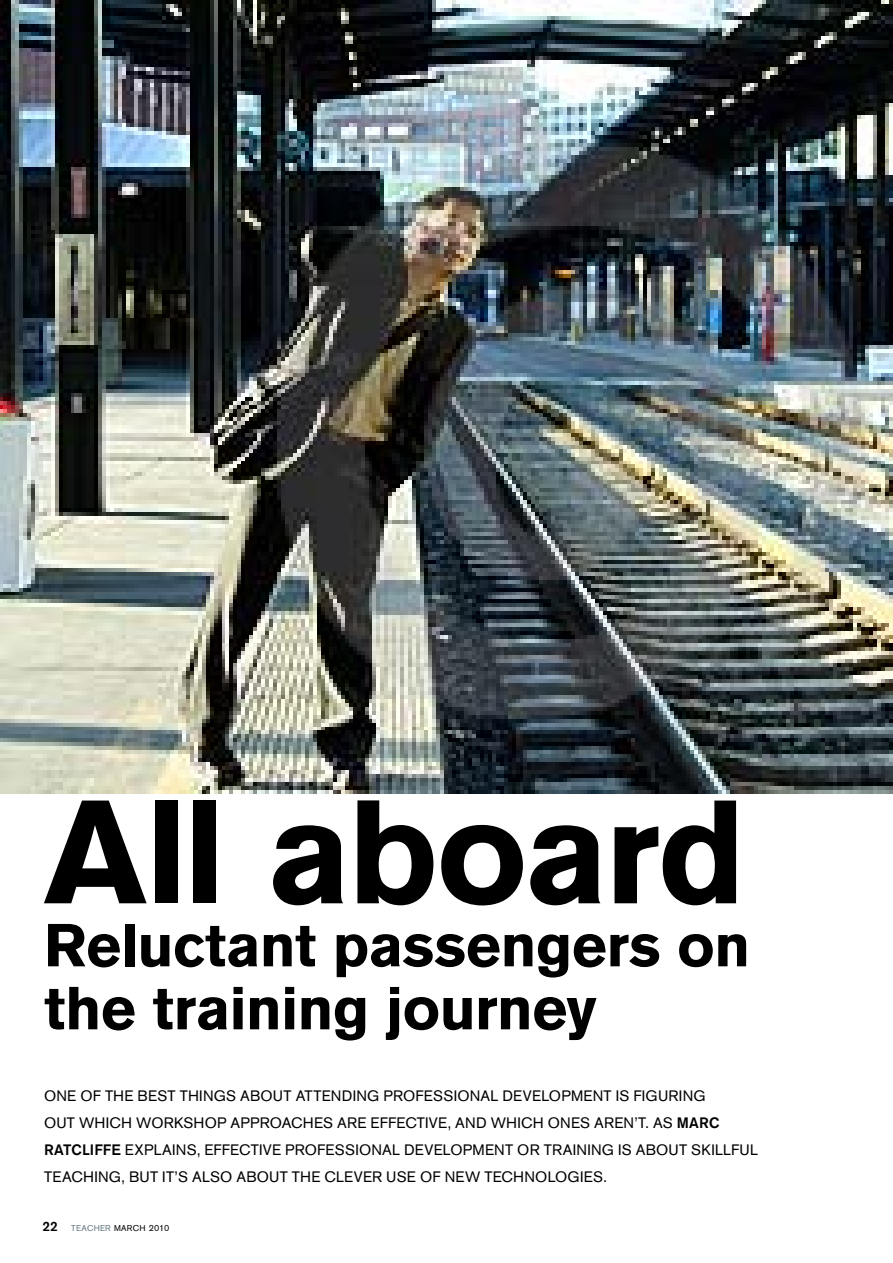
<style>
.page{position:relative;width:893px;height:1263px;background:#fff}
.page>*{position:absolute;margin:0;border:0;box-sizing:border-box;transform-origin:0 0}
.t1{font:700 145.5px "Akzidenz Grotesk BE";letter-spacing:-.025em;color:#000}
.t2{font:700 60px/63px "Akzidenz Grotesk BE";letter-spacing:-.01em;color:#000}
.t3{font:15px/27px "Akzidenz Grotesk BE";letter-spacing:.015em;color:#000}
.t4{font:8.4px "Akzidenz Grotesk BE";letter-spacing:.03em;color:#647883}
.s1{font-weight:500}
.s2{font-weight:500;font-size:13.5px;color:#000}
.s3{color:#000}
.s4{font-size:9px;color:#000}
</style>
<div class="page">
<img style="left:0;top:0;width:893px;height:794px">
<h1 class="t1" style="left:44px;top:768px;width:703px">All aboard</h1>
<h2 class="t2" style="left:44px;top:914px;width:708px">Reluctant passengers on the training journey</h2>
<p class="t3" style="left:44px;top:1083px;width:715px">ONE OF THE BEST THINGS ABOUT ATTENDING PROFESSIONAL DEVELOPMENT IS FIGURING<br>OUT WHICH WORKSHOP APPROACHES ARE EFFECTIVE, AND WHICH ONES AREN’T. AS <span class="s1">MARC RATCLIFFE</span> EXPLAINS, EFFECTIVE PROFESSIONAL DEVELOPMENT OR TRAINING IS ABOUT SKILLFUL TEACHING, BUT IT’S ALSO ABOUT THE CLEVER USE OF NEW TECHNOLOGIES.</p>
<p class="t4" style="left:43px;top:1223px;width:128px"><span class="s2">22</span> TEACHER <span class="s3">MARCH</span> <span class="s4">2010</span></p>
</div>
